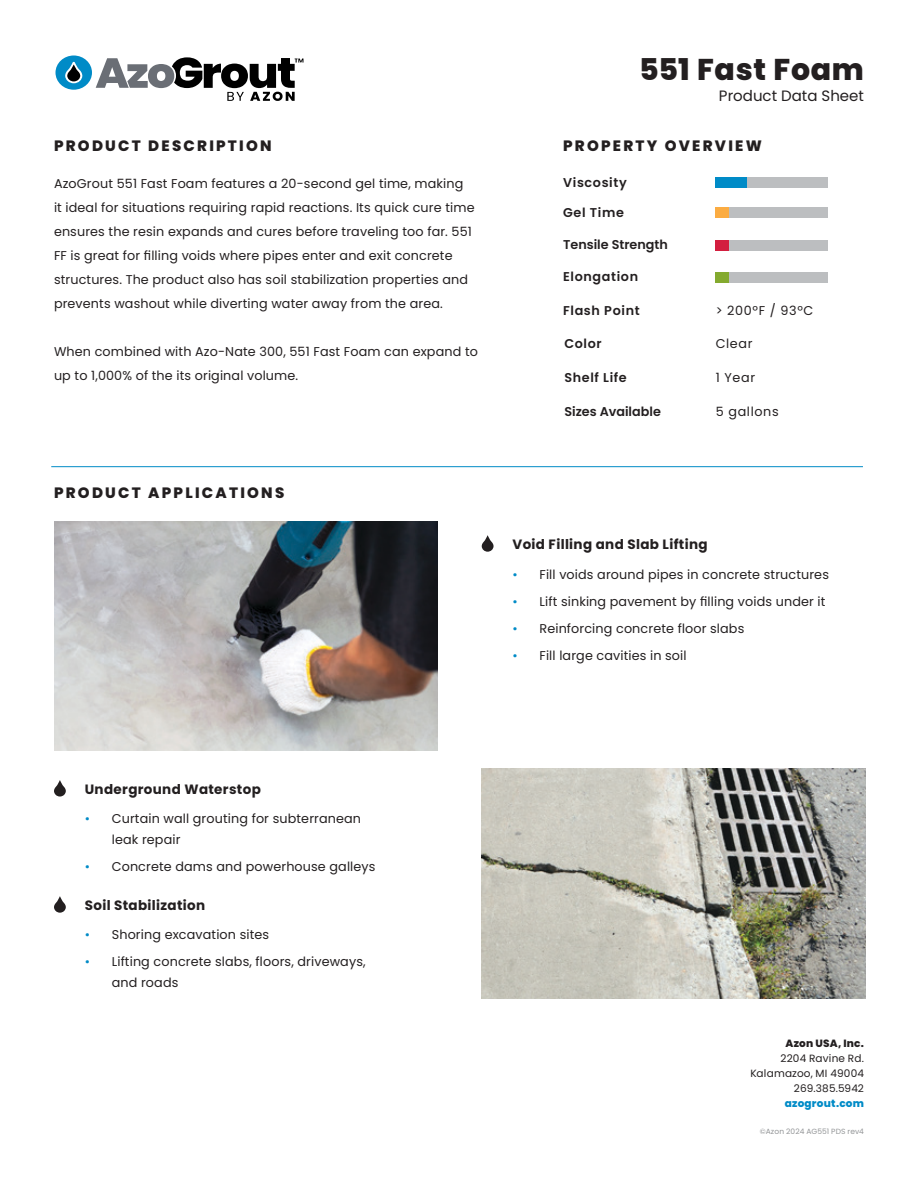
<style>
.page{position:relative;width:918px;height:1188px;background:#fff}
.page>*{position:absolute;margin:0;border:0;box-sizing:border-box;transform-origin:0 0}
.t1{font:800 30px "Poppins";letter-spacing:.025em;color:#231f20}
.t2{font:800 15px "Poppins";letter-spacing:.15em;color:#231f20}
.t3{font:15px "Poppins";color:#231f20}
.t4{font:700 13.5px "Poppins";letter-spacing:.025em;color:#231f20}
.t5{font:12.75px/24px "Poppins";letter-spacing:.01em;color:#231f20}
.t6{font:600 12.75px "Poppins";letter-spacing:.05em;color:#231f20}
.t7{font:600 12.75px "Poppins";color:#231f20}
.t8{font:12.75px "Poppins";letter-spacing:.05em;color:#231f20}
.t9{font:10.5px/15px "Poppins";letter-spacing:.01em;color:#231f20;text-align:right}
.t10{font:800 10.5px "Poppins";letter-spacing:.02em;color:#231f20}
.t11{font:800 10.5px "Poppins";letter-spacing:.02em;color:#008bc7}
.t12{font:7.5px "Poppins";letter-spacing:.01em;color:#949698}
.s1{color:#008bc7}
</style>
<div class="page">
<svg style="left:56px;top:56px;width:247px;height:45px"></svg>
<img style="left:482px;top:768px;width:383px;height:230px">
<img style="left:54px;top:521px;width:383px;height:230px">
<div style="left:716px;top:240px;width:112px;height:11px;background:#bcbec0"></div>
<div style="left:716px;top:207px;width:112px;height:11px;background:#bcbec0"></div>
<svg style="left:482px;top:535px;width:12px;height:17px"></svg>
<svg style="left:54px;top:780px;width:12px;height:17px"></svg>
<svg style="left:54px;top:896px;width:12px;height:17px"></svg>
<hr style="left:51px;top:466px;width:812px;height:1px;background:#008bc7">
<div style="left:716px;top:177px;width:112px;height:11px;background:#bcbec0"></div>
<div style="left:716px;top:272px;width:112px;height:11px;background:#bcbec0"></div>
<div style="left:716px;top:240px;width:13px;height:11px;background:#d31e3f"></div>
<div style="left:716px;top:177px;width:31px;height:11px;background:#008bc7"></div>
<div style="left:716px;top:207px;width:13px;height:11px;background:#fbac42"></div>
<div style="left:716px;top:272px;width:13px;height:11px;background:#84aa2f"></div>
<p class="t2" style="left:54px;top:137px;width:219px">PRODUCT DESCRIPTION</p>
<p class="t5" style="left:54px;top:172px;width:422px">AzoGrout 551 Fast Foam features a 20-second gel time, making<br>it ideal for situations requiring rapid reactions. Its quick cure time ensures the resin expands and cures before traveling too far. 551<br>FF is great for filling voids where pipes enter and exit concrete structures. The product also has soil stabilization properties and prevents washout while diverting water away from the area.</p>
<p class="t5" style="left:54px;top:340px;width:425px">When combined with Azo-Nate 300, 551 Fast Foam can expand to up to 1,000% of the its original volume.</p>
<p class="t2" style="left:54px;top:484px;width:232px">PRODUCT APPLICATIONS</p>
<h1 class="t1" style="left:639px;top:52px;width:226px">551 Fast Foam</h1>
<p class="t3" style="left:719px;top:87px;width:147px">Product Data Sheet</p>
<p class="t2" style="left:563px;top:137px;width:200px">PROPERTY OVERVIEW</p>
<p class="t6" style="left:563px;top:175px;width:65px">Viscosity</p>
<p class="t6" style="left:563px;top:205px;width:62px">Gel Time</p>
<p class="t7" style="left:563px;top:237px;width:106px">Tensile Strength</p>
<p class="t6" style="left:563px;top:270px;width:76px">Elongation</p>
<p class="t6" style="left:563px;top:303px;width:78px">Flash Point</p>
<p class="t8" style="left:716px;top:303px;width:99px">&gt; 200ºF / 93ºC</p>
<p class="t6" style="left:564px;top:336px;width:39px">Color</p>
<p class="t5" style="left:716px;top:331px;width:38px">Clear</p>
<p class="t6" style="left:564px;top:370px;width:64px">Shelf Life</p>
<p class="t5" style="left:716px;top:365px;width:41px">1 Year</p>
<p class="t7" style="left:564px;top:404px;width:98px">Sizes Available</p>
<p class="t8" style="left:716px;top:404px;width:64px">5 gallons</p>
<p class="t4" style="left:512px;top:536px;width:197px">Void Filling and Slab Lifting</p>
<p class="t5" style="left:512px;top:562px;width:318px"><span class="s1">•</span> Fill voids around pipes in concrete structures</p>
<p class="t5" style="left:512px;top:589px;width:314px"><span class="s1">•</span> Lift sinking pavement by filling voids under it</p>
<p class="t5" style="left:512px;top:616px;width:233px"><span class="s1">•</span> Reinforcing concrete floor slabs</p>
<p class="t5" style="left:512px;top:643px;width:176px"><span class="s1">•</span> Fill large cavities in soil</p>
<p class="t4" style="left:85px;top:781px;width:178px">Underground Waterstop</p>
<p class="t5" style="left:112px;top:808px;width:251px;line-height:21px;text-indent:-27px"><span class="s1">•</span> Curtain wall grouting for subterranean leak repair</p>
<p class="t5" style="left:85px;top:854px;width:292px"><span class="s1">•</span> Concrete dams and powerhouse galleys</p>
<p class="t4" style="left:85px;top:897px;width:122px">Soil Stabilization</p>
<p class="t5" style="left:85px;top:922px;width:186px"><span class="s1">•</span> Shoring excavation sites</p>
<p class="t5" style="left:112px;top:951px;width:255px;line-height:21px;text-indent:-27px"><span class="s1">•</span> Lifting concrete slabs, floors, driveways, and roads</p>
<p class="t10" style="left:785px;top:1037px;width:80px">Azon USA, Inc.</p>
<p class="t9" style="left:751px;top:1051px;width:115px">2204 Ravine Rd.<br>Kalamazoo, MI 49004<br>269.385.5942</p>
<p class="t11" style="left:785px;top:1097px;width:81px">azogrout.com</p>
<p class="t12" style="left:760px;top:1128px;width:106px">©Azon 2024 AG551 PDS rev4</p>
</div>
